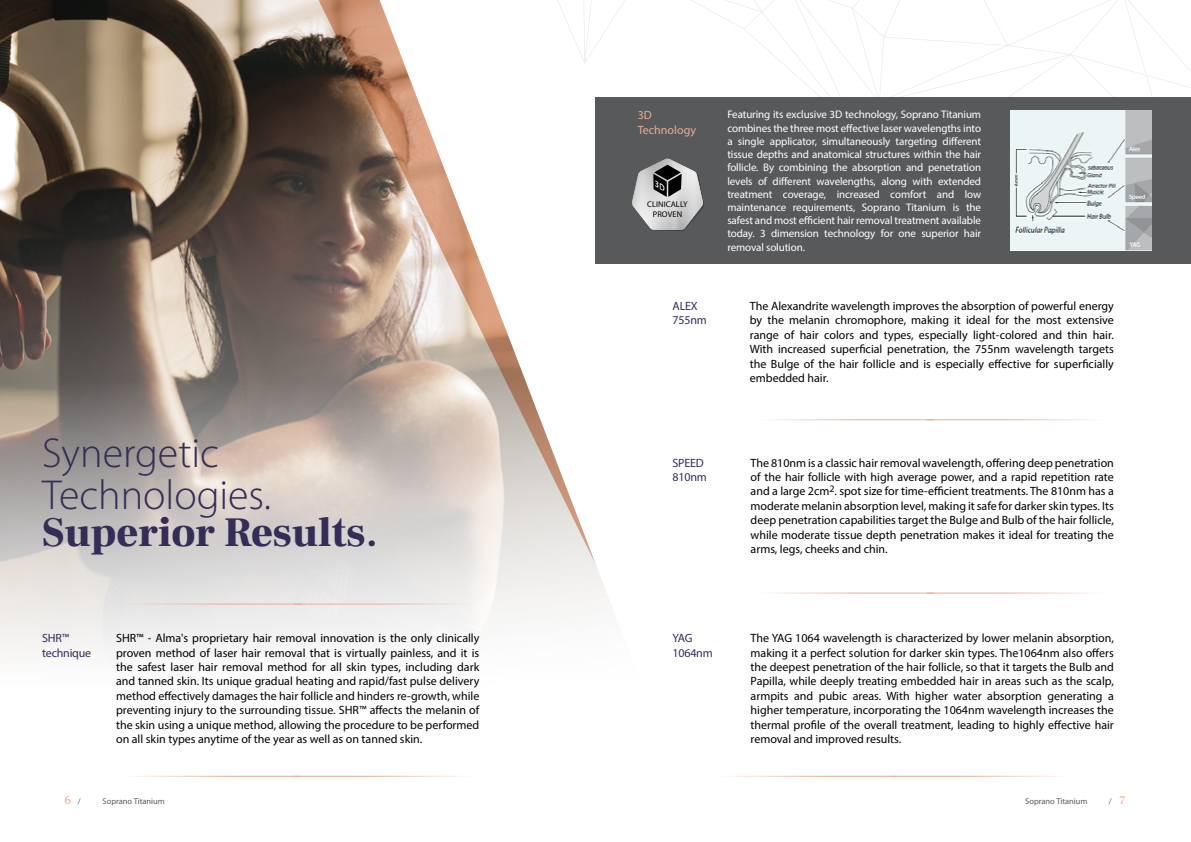
<style>
.page{position:relative;width:1191px;height:842px;background:#fff}
.page>*{position:absolute;margin:0;border:0;box-sizing:border-box;transform-origin:0 0}
.t1{font:300 42px/41.7px "Myriad Pro";color:#352d57}
.t2{font:900 42px "Frank Ruhl Libre";color:#352d57}
.t3{font:14px "Frank Ruhl Libre";color:#e7ad8e}
.t4{font:12px/14.4px "Myriad Pro";color:#000;text-align:justify}
.t5{font:12px/14.4px "Myriad Pro";letter-spacing:-.02em;color:#352d57}
.t6{font:12px/14.4px "Myriad Pro";color:#e7ad8e}
.t7{font:11px/13.2px "Myriad Pro";letter-spacing:-.01em;color:#fff;text-align:justify}
.t8{font:8.4px "Myriad Pro";color:#58595b}
.t9{font:8.3px/10px "Myriad Pro";letter-spacing:.01em;color:#000;text-align:center}
.s1{font-weight:500}
.s2{font-family:"Myriad Pro";font-size:8.4px;color:#58595b}
.s3{font-family:"Frank Ruhl Libre";font-size:14px;color:#e7ad8e}
</style>
<div class="page">
<svg style="left:714px;top:0;width:454px;height:97px"></svg>
<img style="left:0;top:0;width:714px;height:654px">
<svg style="left:306px;top:0;width:289px;height:564px"></svg>
<hr style="left:926px;top:419px;width:203px;height:1px;background:#e7ad8e">
<hr style="left:731px;top:419px;width:203px;height:1px;background:#e7ad8e">
<hr style="left:926px;top:593px;width:203px;height:1px;background:#e7ad8e">
<hr style="left:731px;top:593px;width:203px;height:1px;background:#e7ad8e">
<hr style="left:294px;top:603px;width:202px;height:1px;background:#e7ad8e">
<hr style="left:99px;top:603px;width:203px;height:1px;background:#e7ad8e">
<hr style="left:294px;top:776px;width:202px;height:1px;background:#e7ad8e">
<hr style="left:99px;top:776px;width:203px;height:1px;background:#e7ad8e">
<hr style="left:889px;top:776px;width:203px;height:1px;background:#e7ad8e">
<hr style="left:694px;top:776px;width:203px;height:1px;background:#e7ad8e">
<div style="left:595px;top:97px;width:596px;height:167px;background:#58595b"></div>
<svg style="left:632px;top:158px;width:72px;height:73px"></svg>
<img style="left:1010px;top:110px;width:141px;height:140px">
<p class="t6" style="left:638px;top:108px;width:60px">3D<br>Technology</p>
<p class="t7" style="left:727px;top:108px;width:255px">Featuring its exclusive 3D technology, Soprano Titanium combines the three most effective laser wavelengths into a single applicator, simultaneously targeting different tissue depths and anatomical structures within the hair follicle. By combining the absorption and penetration levels of different wavelengths, along with extended treatment coverage, increased comfort and low maintenance requirements, Soprano Titanium is the safest and most efficient hair removal treatment available today. 3 dimension technology for one superior hair removal solution.</p>
<p class="t9" style="left:647px;top:199px;width:42px">CLINICALLY<br>PROVEN</p>
<h1 class="t1" style="left:42px;top:432px;width:230px">Synergetic<br>Technologies.</h1>
<h1 class="t2" style="left:42px;top:507px;width:337px">Superior Results<span class="s1">.</span></h1>
<p class="t5" style="left:42px;top:631px;width:50px">SHR™ technique</p>
<p class="t4" style="left:116px;top:631px;width:365px">SHR™ - Alma's proprietary hair removal innovation is the only clinically proven method of laser hair removal that is virtually painless, and it is the safest laser hair removal method for all skin types, including dark and tanned skin. Its unique gradual heating and rapid/fast pulse delivery method effectively damages the hair follicle and hinders re-growth, while preventing injury to the surrounding tissue. SHR™ affects the melanin of the skin using a unique method, allowing the procedure to be performed on all skin types anytime of the year as well as on tanned skin.</p>
<p class="t5" style="left:672px;top:299px;width:36px">ALEX<br>755nm</p>
<p class="t4" style="left:750px;top:299px;width:365px">The Alexandrite wavelength improves the absorption of powerful energy by the melanin chromophore, making it ideal for the most extensive range of hair colors and types, especially light-colored and thin hair.<br>With increased superficial penetration, the 755nm wavelength targets the Bulge of the hair follicle and is especially effective for superficially embedded hair.</p>
<p class="t5" style="left:672px;top:455px;width:36px">SPEED<br>810nm</p>
<p class="t4" style="left:750px;top:455px;width:365px">The 810nm is a classic hair removal wavelength, offering deep penetration of the hair follicle with high average power, and a rapid repetition rate and a large 2cm<sup>2</sup>. spot size for time-efficient treatments. The 810nm has a moderate melanin absorption level, making it safe for darker skin types. Its deep penetration capabilities target the Bulge and Bulb of the hair follicle, while moderate tissue depth penetration makes it ideal for treating the arms, legs, cheeks and chin.</p>
<p class="t5" style="left:672px;top:631px;width:42px">YAG<br>1064nm</p>
<p class="t4" style="left:750px;top:631px;width:365px">The YAG 1064 wavelength is characterized by lower melanin absorption, making it a perfect solution for darker skin types. The1064nm also offers the deepest penetration of the hair follicle, so that it targets the Bulb and Papilla, while deeply treating embedded hair in areas such as the scalp, armpits and pubic areas. With higher water absorption generating a higher temperature, incorporating the 1064nm wavelength increases the thermal profile of the overall treatment, leading to highly effective hair removal and improved results.</p>
<p class="t3" style="left:64px;top:791px;width:18px">6 <span class="s2">/</span></p>
<p class="t8" style="left:103px;top:796px;width:64px">Soprano Titanium</p>
<p class="t8" style="left:1025px;top:796px;width:64px">Soprano Titanium</p>
<p class="t8" style="left:1108px;top:796px;width:19px">/ <span class="s3">7</span></p>
</div>
